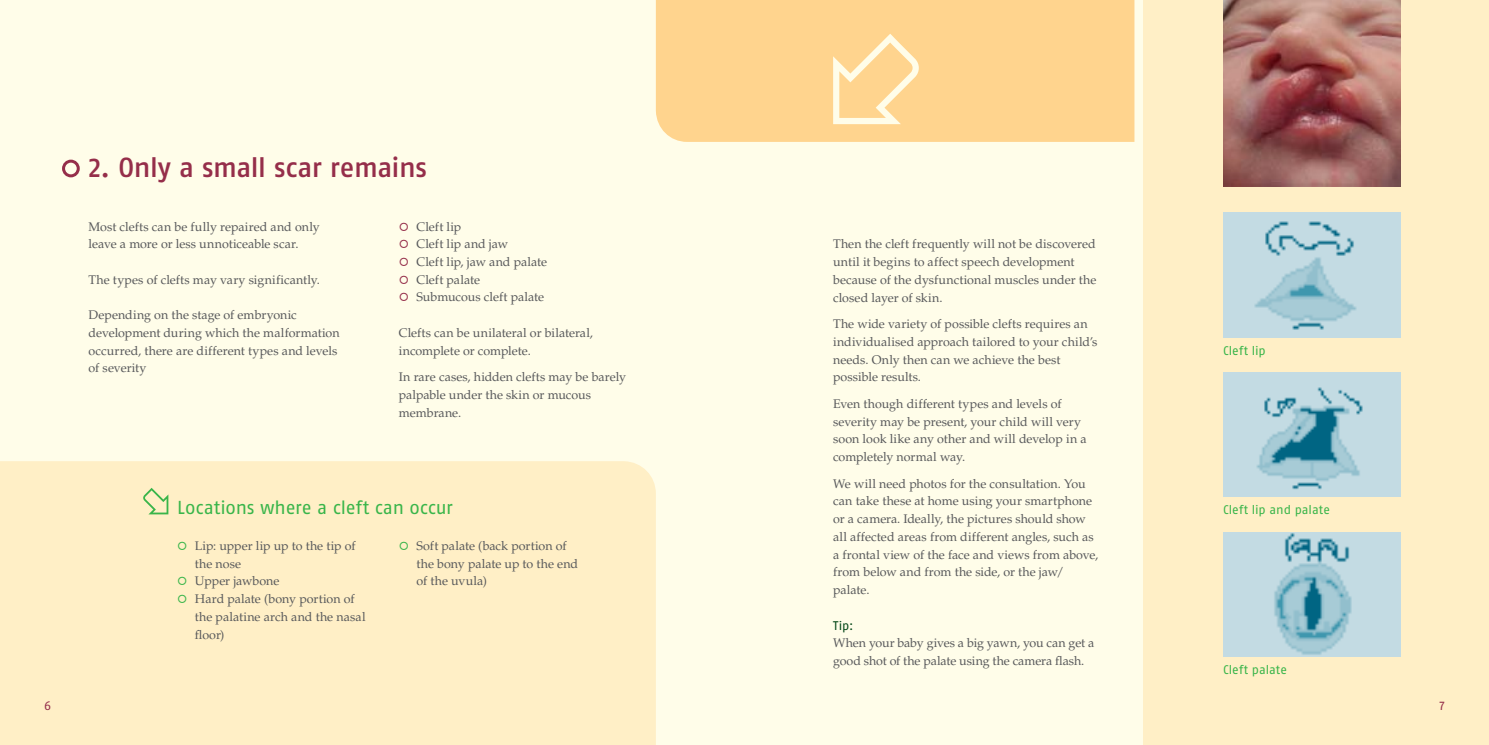
<style>
.page{position:relative;width:1489px;height:745px;background:#fff}
.page>*{position:absolute;margin:0;border:0;box-sizing:border-box;transform-origin:0 0}
.t1{font:500 27.5px "Fago Pro";letter-spacing:-.02em;color:#952e4a}
.t2{font:18.75px "Fago Pro";letter-spacing:-.005em;color:#39b54a}
.t3{font:12.5px/17.8px "Palatino LT Std";color:#58595b}
.t4{font:12.5px "Fago Pro";color:#39b54a}
.t5{font:12.5px "Fago Pro";color:#004515}
.t6{font:12.5px "Fago Pro";color:#952e4a}
.s1{font-family:"Fago Pro";color:#952e4a}
.s2{font-family:"Fago Pro";color:#39b54a}
</style>
<div class="page">
<div style="left:0;top:0;width:1488px;height:744px;background:#fffde9"></div>
<div style="left:1143px;top:0;width:345px;height:744px;background:#ffefc6"></div>
<div style="left:0;top:461px;width:656px;height:283px;background:#ffefc6"></div>
<svg style="left:143px;top:487px;width:25px;height:27px"></svg>
<img style="left:1223px;top:213px;width:177px;height:124px">
<img style="left:1223px;top:372px;width:177px;height:124px">
<img style="left:1223px;top:532px;width:177px;height:124px">
<div style="left:656px;top:0;width:478px;height:142px;background:#ffd48e"></div>
<svg style="left:833px;top:34px;width:85px;height:90px"></svg>
<img style="left:1223px;top:0;width:177px;height:186px">
<svg style="left:62px;top:159px;width:18px;height:18px"></svg>
<h1 class="t1" style="left:89px;top:151px;width:340px">2. Only a small scar remains</h1>
<p class="t3" style="left:89px;top:217px;width:233px">Most clefts can be fully repaired and only leave a more or less unnoticeable scar.</p>
<p class="t3" style="left:89px;top:271px;width:233px">The types of clefts may vary significantly.</p>
<p class="t3" style="left:89px;top:306px;width:252px">Depending on the stage of embryonic development during which the malformation occurred, there are different types and levels of severity</p>
<p class="t3" style="left:399px;top:217px;width:64px"><span class="s1">○</span> Cleft lip</p>
<p class="t3" style="left:399px;top:235px;width:111px"><span class="s1">○</span> Cleft lip and jaw</p>
<p class="t3" style="left:399px;top:253px;width:150px"><span class="s1">○</span> Cleft lip, jaw and palate</p>
<p class="t3" style="left:399px;top:271px;width:83px"><span class="s1">○</span> Cleft palate</p>
<p class="t3" style="left:399px;top:288px;width:147px"><span class="s1">○</span> Submucous cleft palate</p>
<p class="t3" style="left:399px;top:324px;width:196px">Clefts can be unilateral or bilateral, incomplete or complete.</p>
<p class="t3" style="left:399px;top:368px;width:229px">In rare cases, hidden clefts may be barely palpable under the skin or mucous membrane.</p>
<h2 class="t2" style="left:177px;top:496px;width:277px">Locations where a cleft can occur</h2>
<p class="t3" style="left:195px;top:536px;width:162px;text-indent:-18px"><span class="s2">○</span> Lip: upper lip up to the tip of the nose</p>
<p class="t3" style="left:177px;top:572px;width:104px"><span class="s2">○</span> Upper jawbone</p>
<p class="t3" style="left:195px;top:589px;width:172px;text-indent:-18px"><span class="s2">○</span> Hard palate (bony portion of the palatine arch and the nasal floor)</p>
<p class="t3" style="left:416px;top:536px;width:163px;text-indent:-18px"><span class="s2">○</span> Soft palate (back portion of the bony palate up to the end of the uvula)</p>
<p class="t3" style="left:833px;top:235px;width:265px">Then the cleft frequently will not be discovered until it begins to affect speech development because of the dysfunctional muscles under the closed layer of skin.</p>
<p class="t3" style="left:833px;top:315px;width:266px">The wide variety of possible clefts requires an individualised approach tailored to your child’s needs. Only then can we achieve the best possible results.</p>
<p class="t3" style="left:833px;top:395px;width:255px">Even though different types and levels of severity may be present, your child will very soon look like any other and will develop in a completely normal way.</p>
<p class="t3" style="left:833px;top:474px;width:267px">We will need photos for the consultation. You can take these at home using your smartphone or a camera. Ideally, the pictures should show all affected areas from different angles, such as a frontal view of the face and views from above, from below and from the side, or the jaw/ palate.</p>
<p class="t5" style="left:833px;top:617px;width:22px">Tip:</p>
<p class="t3" style="left:833px;top:634px;width:263px">When your baby gives a big yawn, you can get a good shot of the palate using the camera flash.</p>
<p class="t4" style="left:1222px;top:342px;width:44px">Cleft lip</p>
<p class="t4" style="left:1222px;top:502px;width:108px">Cleft lip and palate</p>
<p class="t4" style="left:1222px;top:661px;width:65px">Cleft palate</p>
<p class="t6" style="left:44px;top:697px;width:9px">6</p>
<p class="t6" style="left:1439px;top:697px;width:7px">7</p>
</div>
